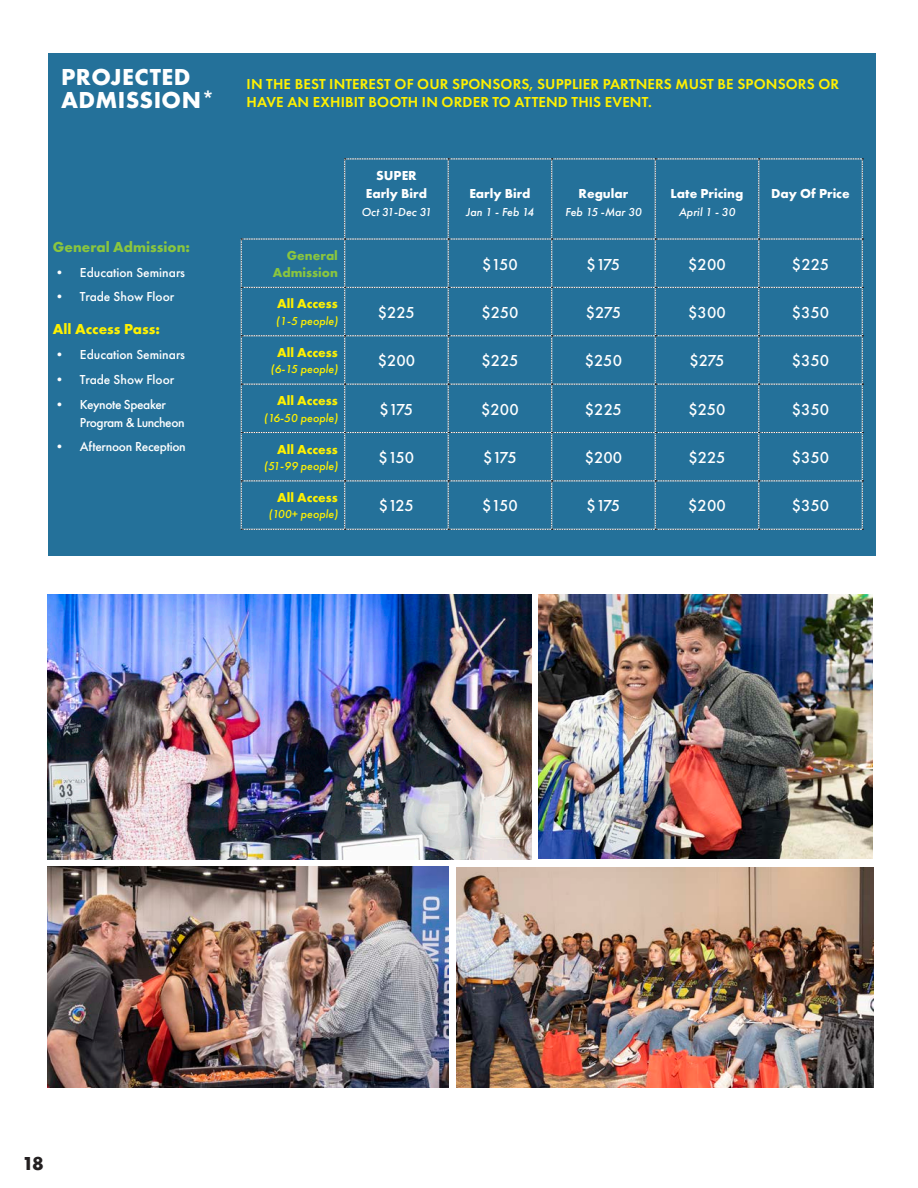
<style>
.page{position:relative;width:918px;height:1188px;background:#fff}
.page>*{position:absolute;margin:0;border:0;box-sizing:border-box;transform-origin:0 0}
.t1{font:700 24px/23.2px "Futura PT";letter-spacing:.02em;color:#fff}
.t2{font:700 19.5px "Futura PT";color:#231f20}
.t3{font:500 16.5px "Futura PT";color:#fff}
.t4{font:600 15px/18px "Futura PT";letter-spacing:.01em;color:#fff101}
.t5{font:700 15px "Futura PT";color:#8bc63e}
.t6{font:700 15px "Futura PT";color:#fff101}
.t7{font:500 13.5px "Futura PT";letter-spacing:-.01em;color:#fff}
.t8{font:700 13.5px/18px "Futura PT";color:#fff;text-align:center}
.t9{font:700 13.5px "Futura PT";color:#fff101}
.t10{font:500 13.5px/18px "Futura PT";letter-spacing:-.03em;color:#fff}
.t11{font:700 13.5px/16.5px "Futura PT";color:#8bc63e;text-align:right}
.t12{font:italic 500 12px "Futura PT";color:#fff101}
.t13{font:italic 500 12px "Futura PT";color:#fff}
.s1{font-weight:500}
</style>
<div class="page">
<img style="left:48px;top:866px;width:400px;height:221px">
<img style="left:539px;top:594px;width:334px;height:264px">
<img style="left:457px;top:868px;width:416px;height:219px">
<img style="left:48px;top:595px;width:484px;height:264px">
<div style="left:48px;top:53px;width:828px;height:503px;background:#24719a"></div>
<svg style="left:241px;top:159px;width:622px;height:371px"></svg>
<p class="t1" style="left:61px;top:65px;width:155px">PROJECTED<br>ADMISSION<span class="s1">*</span></p>
<p class="t5" style="left:53px;top:237px;width:139px">General Admission:</p>
<p class="t7" style="left:53px;top:264px;width:134px">• Education Seminars</p>
<p class="t7" style="left:53px;top:289px;width:123px">• Trade Show Floor</p>
<p class="t6" style="left:53px;top:320px;width:108px">All Access Pass:</p>
<p class="t7" style="left:53px;top:347px;width:134px">• Education Seminars</p>
<p class="t7" style="left:53px;top:371px;width:123px">• Trade Show Floor</p>
<p class="t10" style="left:80px;top:395px;width:106px;text-indent:-27px">• Keynote Speaker<br>Program &amp; Luncheon</p>
<p class="t7" style="left:53px;top:439px;width:134px">• Afternoon Reception</p>
<p class="t4" style="left:247px;top:75px;width:594px">IN THE BEST INTEREST OF OUR SPONSORS, SUPPLIER PARTNERS MUST BE SPONSORS OR<br>HAVE AN EXHIBIT BOOTH IN ORDER TO ATTEND THIS EVENT.</p>
<p class="t8" style="left:366px;top:166px;width:63px">SUPER<br>Early Bird</p>
<p class="t13" style="left:361px;top:205px;width:72px">Oct 31-Dec 31</p>
<p class="t8" style="left:469px;top:184px;width:63px">Early Bird</p>
<p class="t13" style="left:466px;top:205px;width:70px">Jan 1 - Feb 14</p>
<p class="t8" style="left:579px;top:184px;width:51px">Regular</p>
<p class="t13" style="left:565px;top:205px;width:78px">Feb 15 -Mar 30</p>
<p class="t8" style="left:671px;top:184px;width:74px">Late Pricing</p>
<p class="t13" style="left:679px;top:205px;width:58px">April 1 - 30</p>
<p class="t8" style="left:771px;top:184px;width:80px">Day Of Price</p>
<p class="t11" style="left:273px;top:247px;width:67px">General<br>Admission</p>
<p class="t3" style="left:482px;top:254px;width:37px">$150</p>
<p class="t3" style="left:587px;top:254px;width:35px">$175</p>
<p class="t3" style="left:688px;top:254px;width:39px">$200</p>
<p class="t3" style="left:792px;top:254px;width:39px">$225</p>
<p class="t9" style="left:277px;top:295px;width:62px">All Access</p>
<p class="t12" style="left:276px;top:314px;width:63px">(1-5 people)</p>
<p class="t3" style="left:378px;top:302px;width:39px">$225</p>
<p class="t3" style="left:481px;top:302px;width:39px">$250</p>
<p class="t3" style="left:586px;top:302px;width:37px">$275</p>
<p class="t3" style="left:688px;top:302px;width:39px">$300</p>
<p class="t3" style="left:792px;top:302px;width:39px">$350</p>
<p class="t9" style="left:277px;top:344px;width:62px">All Access</p>
<p class="t12" style="left:270px;top:362px;width:69px">(6-15 people)</p>
<p class="t9" style="left:277px;top:392px;width:62px">All Access</p>
<p class="t12" style="left:264px;top:410px;width:76px">(16-50 people)</p>
<p class="t9" style="left:277px;top:440px;width:62px">All Access</p>
<p class="t12" style="left:264px;top:459px;width:75px">(51-99 people)</p>
<p class="t9" style="left:277px;top:489px;width:62px">All Access</p>
<p class="t12" style="left:268px;top:507px;width:71px">(100+ people)</p>
<p class="t3" style="left:378px;top:351px;width:39px">$200</p>
<p class="t3" style="left:481px;top:351px;width:39px">$225</p>
<p class="t3" style="left:585px;top:351px;width:39px">$250</p>
<p class="t3" style="left:689px;top:351px;width:37px">$275</p>
<p class="t3" style="left:792px;top:351px;width:39px">$350</p>
<p class="t3" style="left:380px;top:399px;width:35px">$175</p>
<p class="t3" style="left:481px;top:399px;width:39px">$200</p>
<p class="t3" style="left:585px;top:399px;width:39px">$225</p>
<p class="t3" style="left:688px;top:399px;width:39px">$250</p>
<p class="t3" style="left:792px;top:399px;width:39px">$350</p>
<p class="t3" style="left:379px;top:448px;width:37px">$150</p>
<p class="t3" style="left:483px;top:448px;width:35px">$175</p>
<p class="t3" style="left:585px;top:448px;width:39px">$200</p>
<p class="t3" style="left:688px;top:448px;width:39px">$225</p>
<p class="t3" style="left:792px;top:448px;width:39px">$350</p>
<p class="t3" style="left:379px;top:496px;width:37px">$125</p>
<p class="t3" style="left:482px;top:496px;width:37px">$150</p>
<p class="t3" style="left:587px;top:496px;width:35px">$175</p>
<p class="t3" style="left:688px;top:496px;width:39px">$200</p>
<p class="t3" style="left:792px;top:496px;width:39px">$350</p>
<p class="t2" style="left:22px;top:1151px;width:23px">18</p>
</div>
